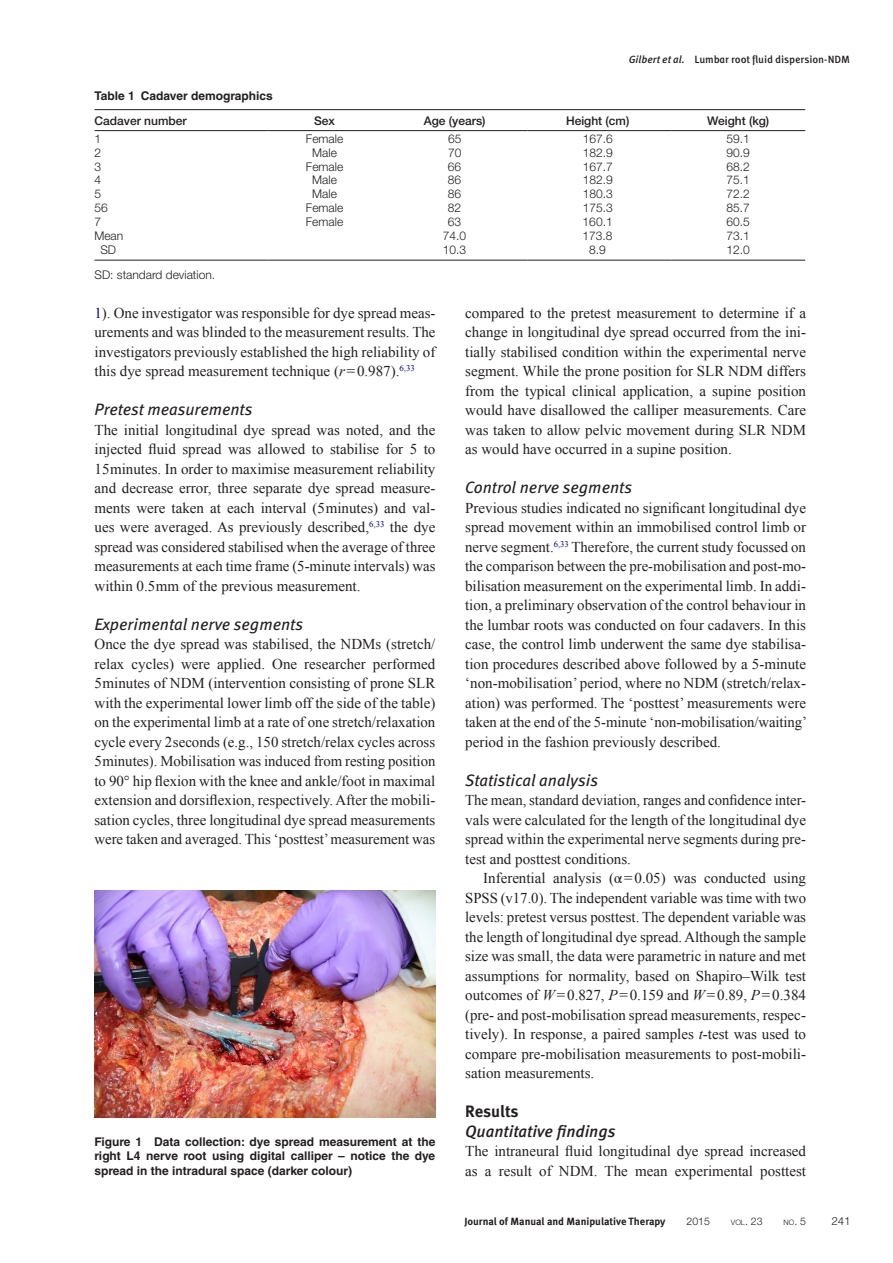
<style>
.page{position:relative;width:893px;height:1263px;background:#fff}
.page>*{position:absolute;margin:0;border:0;box-sizing:border-box;transform-origin:0 0}
.t1{font:italic 16.5px "Meta Pro";color:#231f20}
.t2{font:italic 500 16.5px "Meta Pro";color:#231f20}
.t3{font:700 16.5px "Meta Pro";letter-spacing:-.005em;color:#231f20}
.t4{font:15px/19.5px "Times New Roman";color:#231f20;text-align:justify}
.t5{font:300 12px "Helvetica Neue";color:#231f20}
.t6{font:700 12px/14.2px "Helvetica LT Std";color:#231f20;text-align:justify}
.t7{font:500 12px "Helvetica Neue";color:#231f20}
.t8{font:300 11.25px "Helvetica LT Std";color:#231f20}
.t9{font:italic 500 10.5px "Meta Pro";color:#231f20}
.t10{font:700 10.5px "Meta Pro";color:#231f20}
.t11{font:300 10.5px "Helvetica Neue";color:#231f20}
.t12{font:300 7.5px "Helvetica Neue";color:#231f20}
.s1{color:#000080}
.s2{font-style:italic}
.s3{font-family:"STIX"}
.s4{font-size:10.5px}
</style>
<div class="page">
<hr style="left:94px;top:109px;width:711px;height:1px;background:#231f20">
<hr style="left:94px;top:130px;width:173px;height:1px;background:#231f20">
<hr style="left:267px;top:130px;width:118px;height:1px;background:#231f20">
<hr style="left:385px;top:130px;width:142px;height:1px;background:#231f20">
<hr style="left:527px;top:130px;width:144px;height:1px;background:#231f20">
<hr style="left:671px;top:130px;width:134px;height:1px;background:#231f20">
<hr style="left:94px;top:260px;width:173px;height:1px;background:#231f20">
<hr style="left:267px;top:260px;width:118px;height:1px;background:#231f20">
<hr style="left:385px;top:260px;width:142px;height:1px;background:#231f20">
<hr style="left:527px;top:260px;width:144px;height:1px;background:#231f20">
<hr style="left:671px;top:260px;width:134px;height:1px;background:#231f20">
<img style="left:95px;top:891px;width:340px;height:227px">
<p class="t6" style="left:94px;top:89px;width:180px">Table 1 Cadaver demographics</p>
<p class="t9" style="left:629px;top:53px;width:226px">G i l b e r t e t a l . Lumbarrootfluiddispersion-NDM</p>
<p class="t7" style="left:94px;top:113px;width:94px">Cadaver number</p>
<p class="t7" style="left:314px;top:113px;width:22px">Sex</p>
<p class="t7" style="left:424px;top:113px;width:63px">Age (years)</p>
<p class="t7" style="left:566px;top:113px;width:65px">Height (cm)</p>
<p class="t7" style="left:707px;top:113px;width:64px">Weight (kg)</p>
<p class="t5" style="left:94px;top:131px;width:8px">1</p>
<p class="t5" style="left:306px;top:131px;width:39px">Female</p>
<p class="t5" style="left:448px;top:131px;width:15px">65</p>
<p class="t5" style="left:583px;top:131px;width:32px">167.6</p>
<p class="t5" style="left:726px;top:131px;width:25px">59.1</p>
<p class="t5" style="left:94px;top:145px;width:8px">2</p>
<p class="t5" style="left:312px;top:145px;width:26px">Male</p>
<p class="t5" style="left:448px;top:145px;width:15px">70</p>
<p class="t5" style="left:583px;top:145px;width:32px">182.9</p>
<p class="t5" style="left:726px;top:145px;width:25px">90.9</p>
<p class="t5" style="left:94px;top:159px;width:8px">3</p>
<p class="t5" style="left:306px;top:159px;width:39px">Female</p>
<p class="t5" style="left:448px;top:159px;width:15px">66</p>
<p class="t5" style="left:583px;top:159px;width:32px">167.7</p>
<p class="t5" style="left:726px;top:159px;width:25px">68.2</p>
<p class="t5" style="left:94px;top:173px;width:8px">4</p>
<p class="t5" style="left:312px;top:173px;width:26px">Male</p>
<p class="t5" style="left:448px;top:173px;width:15px">86</p>
<p class="t5" style="left:583px;top:173px;width:32px">182.9</p>
<p class="t5" style="left:726px;top:173px;width:25px">75.1</p>
<p class="t5" style="left:94px;top:187px;width:8px">5</p>
<p class="t5" style="left:312px;top:187px;width:26px">Male</p>
<p class="t5" style="left:448px;top:187px;width:15px">86</p>
<p class="t5" style="left:583px;top:187px;width:32px">180.3</p>
<p class="t5" style="left:726px;top:187px;width:25px">72.2</p>
<p class="t5" style="left:94px;top:201px;width:15px">56</p>
<p class="t5" style="left:306px;top:201px;width:39px">Female</p>
<p class="t5" style="left:448px;top:201px;width:15px">82</p>
<p class="t5" style="left:583px;top:201px;width:32px">175.3</p>
<p class="t5" style="left:726px;top:201px;width:25px">85.7</p>
<p class="t5" style="left:94px;top:215px;width:8px">7</p>
<p class="t5" style="left:306px;top:215px;width:39px">Female</p>
<p class="t5" style="left:448px;top:215px;width:15px">63</p>
<p class="t5" style="left:583px;top:215px;width:32px">160.1</p>
<p class="t5" style="left:726px;top:215px;width:25px">60.5</p>
<p class="t5" style="left:94px;top:229px;width:30px">Mean</p>
<p class="t5" style="left:443px;top:229px;width:25px">74.0</p>
<p class="t5" style="left:583px;top:229px;width:32px">173.8</p>
<p class="t5" style="left:726px;top:229px;width:25px">73.1</p>
<p class="t5" style="left:100px;top:243px;width:17px">SD</p>
<p class="t5" style="left:443px;top:243px;width:25px">10.3</p>
<p class="t5" style="left:589px;top:243px;width:18px">8.9</p>
<p class="t5" style="left:726px;top:243px;width:25px">12.0</p>
<p class="t5" style="left:94px;top:267px;width:122px">SD: standard deviation.</p>
<p class="t4" style="left:94px;top:303px;width:342px"><span class="s1">1</span>). One investigator was responsible for dye spread meas&shy;urements and was blinded to the measurement results. The investigators previously established the high reliability of this dye spread measurement technique (<span class="s2">r</span>=0.987).<sup>6</sup><sup>,</sup><sup>33</sup></p>
<p class="t1" style="left:94px;top:399px;width:160px">Pretest measurements</p>
<p class="t4" style="left:94px;top:420px;width:342px">The initial longitudinal dye spread was noted, and the injected fluid spread was allowed to stabilise for 5 to 15minutes. In order to maximise measurement reliability and decrease error, three separate dye spread measure&shy;ments were taken at each interval (5minutes) and val&shy;ues were averaged. As previously described,<sup>6</sup><sup>,</sup><sup>33</sup> the dye spread was considered stabilised when the average of three measurements at each time frame (5-minute intervals) was within 0.5mm of the previous measurement.</p>
<p class="t1" style="left:94px;top:613px;width:210px">Experimental nerve segments</p>
<p class="t4" style="left:94px;top:634px;width:342px">Once the dye spread was stabilised, the NDMs (stretch/ relax cycles) were applied. One researcher performed 5minutes of NDM (intervention consisting of prone SLR with the experimental lower limb off the side of the table) on the experimental limb at a rate of one stretch/relaxation cycle every 2seconds (e.g., 150 stretch/relax cycles across 5minutes). Mobilisation was induced from resting position to 90° hip flexion with the knee and ankle/foot in maximal extension and dorsiflexion, respectively. After the mobili&shy;sation cycles, three longitudinal dye spread measurements were taken and averaged. This ‘posttest’ measurement was</p>
<p class="t6" style="left:94px;top:1134px;width:342px">Figure 1 Data collection: dye spread measurement at the right L4 nerve root using digital calliper – notice the dye spread in the intradural space (darker colour)</p>
<p class="t4" style="left:465px;top:303px;width:342px">compared to the pretest measurement to determine if a change in longitudinal dye spread occurred from the ini&shy;tially stabilised condition within the experimental nerve segment. While the prone position for SLR NDM differs from the typical clinical application, a supine position would have disallowed the calliper measurements. Care was taken to allow pelvic movement during SLR NDM as would have occurred in a supine position.</p>
<p class="t1" style="left:465px;top:477px;width:168px">Control nerve segments</p>
<p class="t4" style="left:465px;top:498px;width:343px">Previous studies indicated no significant longitudinal dye spread movement within an immobilised control limb or nerve segment.<sup>6</sup><sup>,</sup><sup>33</sup> Therefore, the current study focussed on the comparison between the pre-mobilisation and post-mo&shy;bilisation measurement on the experimental limb. In addi&shy;tion, a preliminary observation of the control behaviour in the lumbar roots was conducted on four cadavers. In this case, the control limb underwent the same dye stabilisa&shy;tion procedures described above followed by a 5-minute ‘non-mobilisation’ period, where no NDM (stretch/relax&shy;ation) was performed. The ‘posttest’ measurements were taken at the end of the 5-minute ‘non-mobilisation/waiting’ period in the fashion previously described.</p>
<p class="t1" style="left:465px;top:769px;width:134px">Statistical analysis</p>
<p class="t4" style="left:465px;top:790px;width:342px">The mean, standard deviation, ranges and confidence inter&shy;vals were calculated for the length of the longitudinal dye spread within the experimental nerve segments during pre&shy;test and posttest conditions.</p>
<p class="t4" style="left:465px;top:868px;width:342px;text-indent:18px">Inferential analysis (<span class="s3">α</span>=0.05) was conducted using SPSS (v17.0). The independent variable was time with two levels: pretest versus posttest. The dependent variable was the length of longitudinal dye spread. Although the sample size was small, the data were parametric in nature and met assumptions for normality, based on Shapiro–Wilk test outcomes of <span class="s2">W</span>=0.827, <span class="s2">P</span>=0.159 and <span class="s2">W</span>=0.89, <span class="s2">P</span>=0.384 (pre- and post-mobilisation spread measurements, respec&shy;tively). In response, a paired samples <span class="s2">t</span>-test was used to compare pre-mobilisation measurements to post-mobili&shy;sation measurements.</p>
<p class="t3" style="left:465px;top:1101px;width:55px">Results</p>
<p class="t2" style="left:465px;top:1120px;width:152px">Quantitative findings</p>
<p class="t4" style="left:465px;top:1141px;width:342px">The intraneural fluid longitudinal dye spread increased as a result of NDM. The mean experimental posttest</p>
<p class="t10" style="left:464px;top:1215px;width:203px">Journal of Manual and Manipulative Therapy</p>
<p class="t11" style="left:687px;top:1215px;width:25px">2015</p>
<p class="t12" style="left:731px;top:1218px;width:33px">VOL<span class="s4">. 23</span></p>
<p class="t12" style="left:783px;top:1218px;width:24px">NO<span class="s4">. 5</span></p>
<p class="t8" style="left:832px;top:1214px;width:20px">241</p>
</div>
